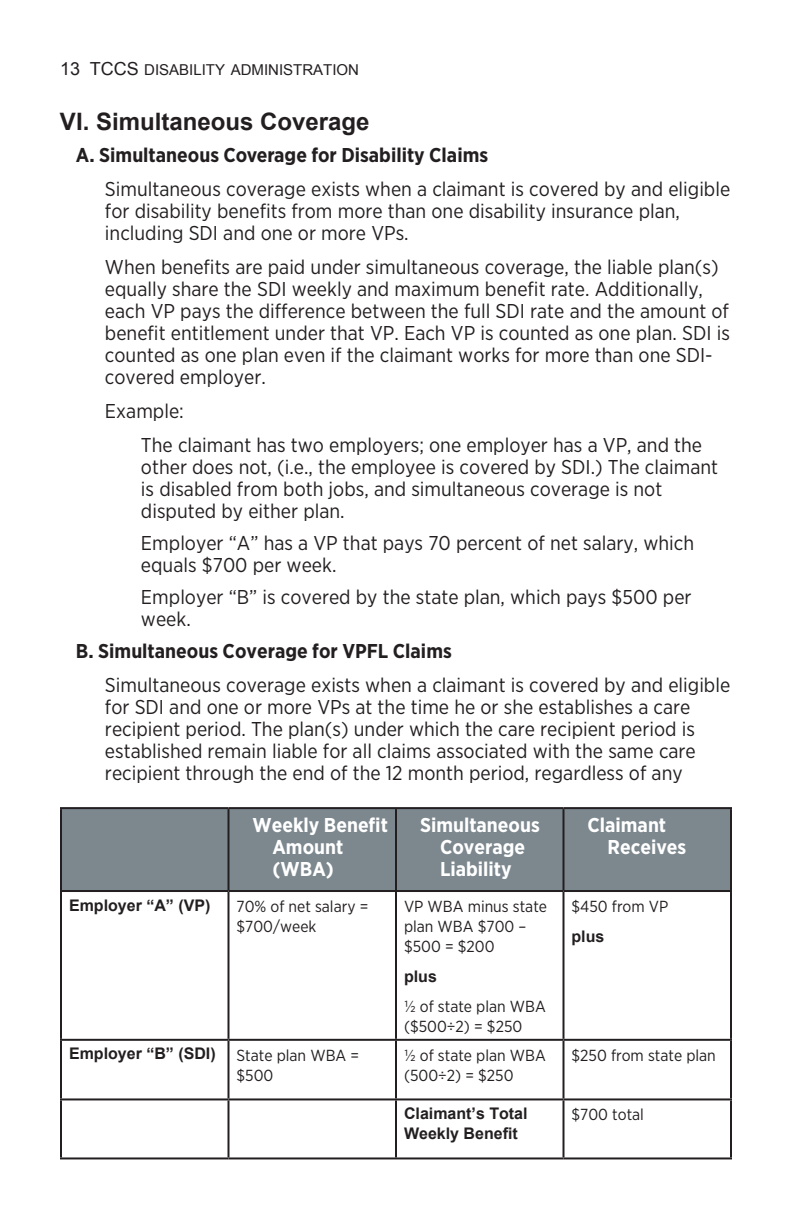
<style>
.page{position:relative;width:792px;height:1224px;background:#fff}
.page>*{position:absolute;margin:0;border:0;box-sizing:border-box;transform-origin:0 0}
.header_1{font:700 24px "Arial";color:#231f20}
.indents_paragraph{font:20px/22px "Gotham Narrow";color:#231f20}
.second_indent_2__par{font:20px/22px "Gotham Narrow";color:#231f20}
.indents{font:700 20px/22px "Gotham Narrow";color:#fff}
.A__header{font:700 20px "Gotham Narrow";color:#231f20}
.indents-2{font:700 20px "Gotham Narrow";color:#231f20}
.Text{font:16px/20px "Gotham Narrow";color:#231f20}
.Text-2{font:700 16px/20px "Arial";color:#231f20}
.t1{font:15px "Arial";color:#231f20}
.s1{font-size:18px}
</style>
<div class="page">
<div style="left:62px;top:809px;width:668px;height:81px;background:#7c878e"></div>
<hr style="left:60px;top:807px;width:168px;height:2px;background:#231f20">
<hr style="left:60px;top:809px;width:2px;height:81px;background:#231f20">
<hr style="left:228px;top:807px;width:168px;height:2px;background:#231f20">
<hr style="left:228px;top:809px;width:2px;height:81px;background:#231f20">
<hr style="left:396px;top:807px;width:168px;height:2px;background:#231f20">
<hr style="left:395px;top:809px;width:2px;height:81px;background:#231f20">
<hr style="left:564px;top:807px;width:168px;height:2px;background:#231f20">
<hr style="left:562px;top:809px;width:2px;height:81px;background:#231f20">
<hr style="left:730px;top:809px;width:2px;height:81px;background:#231f20">
<hr style="left:60px;top:890px;width:168px;height:2px;background:#231f20">
<hr style="left:60px;top:892px;width:2px;height:147px;background:#231f20">
<hr style="left:228px;top:890px;width:168px;height:2px;background:#231f20">
<hr style="left:228px;top:892px;width:2px;height:147px;background:#231f20">
<hr style="left:396px;top:890px;width:168px;height:2px;background:#231f20">
<hr style="left:395px;top:892px;width:2px;height:147px;background:#231f20">
<hr style="left:564px;top:890px;width:168px;height:2px;background:#231f20">
<hr style="left:562px;top:892px;width:2px;height:147px;background:#231f20">
<hr style="left:730px;top:892px;width:2px;height:147px;background:#231f20">
<hr style="left:60px;top:1039px;width:168px;height:2px;background:#231f20">
<hr style="left:60px;top:1041px;width:2px;height:57px;background:#231f20">
<hr style="left:228px;top:1039px;width:168px;height:2px;background:#231f20">
<hr style="left:228px;top:1041px;width:2px;height:57px;background:#231f20">
<hr style="left:396px;top:1039px;width:168px;height:2px;background:#231f20">
<hr style="left:395px;top:1041px;width:2px;height:57px;background:#231f20">
<hr style="left:564px;top:1039px;width:168px;height:2px;background:#231f20">
<hr style="left:562px;top:1041px;width:2px;height:57px;background:#231f20">
<hr style="left:730px;top:1041px;width:2px;height:57px;background:#231f20">
<hr style="left:60px;top:1098px;width:168px;height:2px;background:#231f20">
<hr style="left:60px;top:1100px;width:2px;height:57px;background:#231f20">
<hr style="left:228px;top:1098px;width:168px;height:2px;background:#231f20">
<hr style="left:228px;top:1100px;width:2px;height:57px;background:#231f20">
<hr style="left:396px;top:1098px;width:168px;height:2px;background:#231f20">
<hr style="left:395px;top:1100px;width:2px;height:57px;background:#231f20">
<hr style="left:564px;top:1098px;width:168px;height:2px;background:#231f20">
<hr style="left:562px;top:1100px;width:2px;height:57px;background:#231f20">
<hr style="left:730px;top:1100px;width:2px;height:57px;background:#231f20">
<hr style="left:60px;top:1157px;width:168px;height:2px;background:#231f20">
<hr style="left:228px;top:1157px;width:168px;height:2px;background:#231f20">
<hr style="left:396px;top:1157px;width:168px;height:2px;background:#231f20">
<hr style="left:564px;top:1157px;width:168px;height:2px;background:#231f20">
<p class="t1" style="left:60px;top:60px;width:301px"><span class="s1">13 TCCS</span> DISABILITY ADMINISTRATION</p>
<p class="header_1" style="left:60px;top:106px;width:311px">VI. Simultaneous Coverage</p>
<p class="A__header" style="left:76px;top:142px;width:414px">A. Simultaneous Coverage for Disability Claims</p>
<p class="indents_paragraph" style="left:105px;top:178px;width:627px">Simultaneous coverage exists when a claimant is covered by and eligible for disability benefits from more than one disability insurance plan, including SDI and one or more VPs.</p>
<p class="indents_paragraph" style="left:105px;top:256px;width:627px">When benefits are paid under simultaneous coverage, the liable plan(s) equally share the SDI weekly and maximum benefit rate. Additionally, each VP pays the difference between the full SDI rate and the amount of benefit entitlement under that VP. Each VP is counted as one plan. SDI is counted as one plan even if the claimant works for more than one SDI&shy;covered employer.</p>
<p class="indents_paragraph" style="left:105px;top:400px;width:80px">Example:</p>
<p class="second_indent_2__par" style="left:141px;top:434px;width:579px">The claimant has two employers; one employer has a VP, and the other does not, (i.e., the employee is covered by SDI.) The claimant is disabled from both jobs, and simultaneous coverage is not disputed by either plan.</p>
<p class="second_indent_2__par" style="left:141px;top:532px;width:555px">Employer “A” has a VP that pays 70 percent of net salary, which equals $700 per week.</p>
<p class="second_indent_2__par" style="left:141px;top:586px;width:552px">Employer “B” is covered by the state plan, which pays $500 per week.</p>
<p class="indents-2" style="left:76px;top:638px;width:377px">B. Simultaneous Coverage for VPFL Claims</p>
<p class="indents_paragraph" style="left:105px;top:674px;width:627px">Simultaneous coverage exists when a claimant is covered by and eligible for SDI and one or more VPs at the time he or she establishes a care recipient period. The plan(s) under which the care recipient period is established remain liable for all claims associated with the same care recipient through the end of the 12 month period, regardless of any</p>
<p class="indents" style="left:272px;top:814px;width:117px;text-indent:-20px">Weekly Benefit<br>Amount (WBA)</p>
<p class="indents" style="left:420px;top:814px;width:121px;text-align:center">Simultaneous<br>Coverage<br>Liability</p>
<p class="indents" style="left:608px;top:814px;width:80px;text-indent:-20px">Claimant<br>Receives</p>
<p class="Text-2" style="left:69px;top:896px;width:143px">Employer “A” (VP)</p>
<p class="Text" style="left:236px;top:896px;width:133px">70% of net salary = $700/week</p>
<p class="Text" style="left:404px;top:896px;width:145px">VP WBA minus state plan WBA $700 – $500 = $200</p>
<p class="Text-2" style="left:404px;top:967px;width:34px">plus</p>
<p class="Text" style="left:404px;top:996px;width:143px">½ of state plan WBA ($500÷2) = $250</p>
<p class="Text" style="left:572px;top:896px;width:98px">$450 from VP</p>
<p class="Text-2" style="left:572px;top:927px;width:34px">plus</p>
<p class="Text-2" style="left:69px;top:1044px;width:148px">Employer “B” (SDI)</p>
<p class="Text" style="left:236px;top:1045px;width:124px">State plan WBA = $500</p>
<p class="Text" style="left:404px;top:1045px;width:143px">½ of state plan WBA (500÷2) = $250</p>
<p class="Text" style="left:572px;top:1045px;width:146px">$250 from state plan</p>
<p class="Text-2" style="left:404px;top:1104px;width:125px">Claimant’s Total<br>Weekly Benefit</p>
<p class="Text" style="left:572px;top:1104px;width:74px">$700 total</p>
</div>
